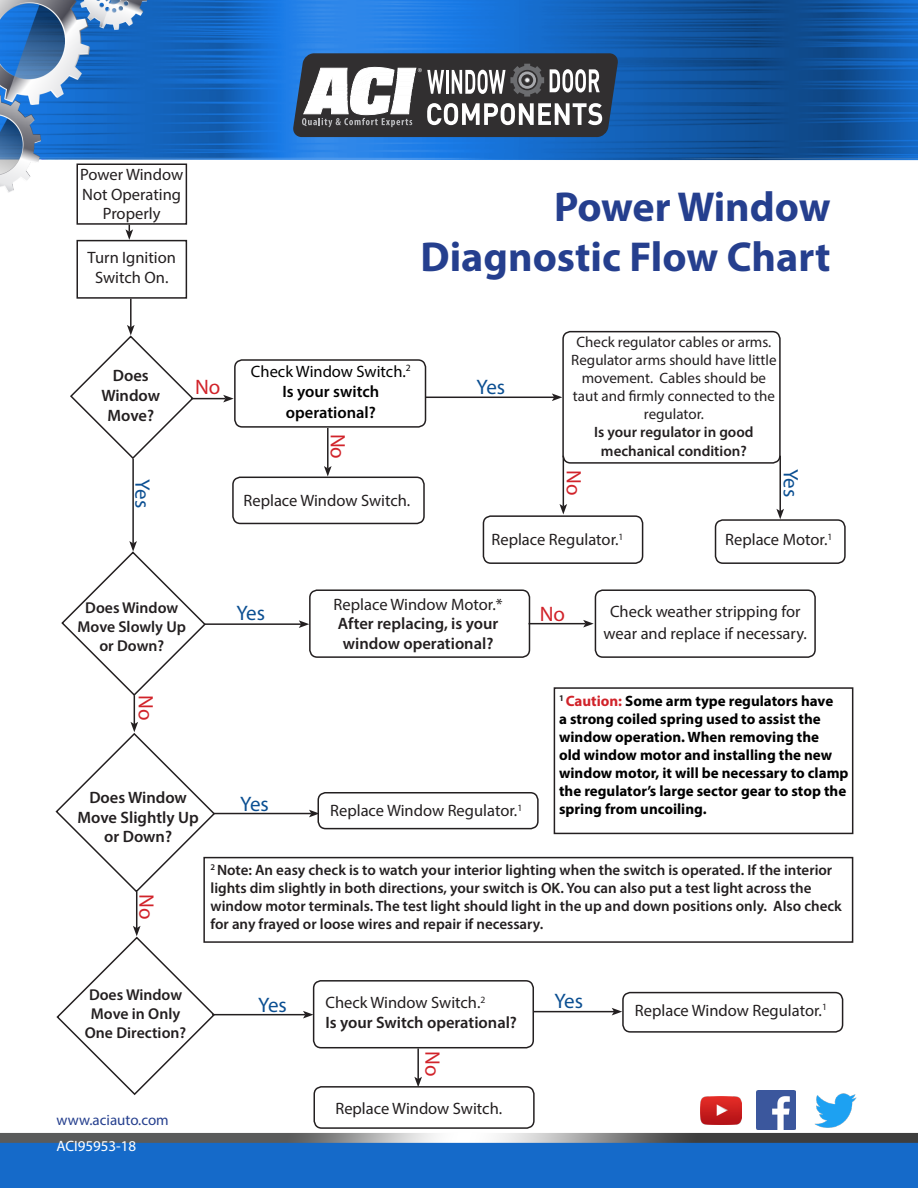
<style>
.page{position:relative;width:918px;height:1188px;background:#fff}
.page>*{position:absolute;margin:0;border:0;box-sizing:border-box;transform-origin:0 0}
.t1{font:700 42px "Myriad Pro";color:#253f8e}
.t2{font:21px "Myriad Pro";letter-spacing:-.04em;color:#0b4f92}
.t3{font:21px "Myriad Pro";color:#d1232a}
.t4{font:16.5px/19.8px "Myriad Pro";color:#231f20;text-align:center}
.t5{font:600 16.5px/19.8px "Myriad Pro";color:#231f20;text-align:center}
.t6{font:600 16.5px/21.6px "Myriad Pro";color:#000}
.t7{font:16.5px "Myriad Pro";color:#000}
.t8{font:600 15.75px/18.9px "Myriad Pro";color:#231f20;text-align:center}
.t9{font:600 15px/18px "Myriad Pro";color:#231f20;text-align:center}
.t10{font:700 15px/18px "Myriad Pro";color:#000}
.t11{font:15px/18px "Myriad Pro";color:#231f20;text-align:center}
.t12{font:15px "Myriad Pro";color:#253f8e}
.t13{font:15px "Myriad Pro";color:#fff}
.s1{color:#d1232a}
</style>
<div class="page">
<img style="left:0;top:0;width:918px;height:1188px">
<div style="left:76px;top:240px;width:111px;height:59px;border:2px solid #231f20"></div>
<div style="left:234px;top:359px;width:192px;height:69px;border:2px solid #231f20;border-radius:8px"></div>
<hr style="left:132px;top:459px;width:2px;height:84px;background:#231f20">
<div style="left:562px;top:331px;width:219px;height:133px;border:2px solid #231f20;border-radius:8px"></div>
<hr style="left:425px;top:397px;width:129px;height:1px;background:#231f20">
<svg style="left:552px;top:393px;width:10px;height:8px"></svg>
<hr style="left:779px;top:456px;width:2px;height:55px;background:#231f20">
<svg style="left:776px;top:509px;width:8px;height:10px"></svg>
<hr style="left:191px;top:398px;width:35px;height:1px;background:#231f20">
<svg style="left:223px;top:395px;width:11px;height:7px"></svg>
<div style="left:309px;top:589px;width:221px;height:69px;border:2px solid #231f20;border-radius:8px"></div>
<hr style="left:205px;top:623px;width:96px;height:2px;background:#231f20">
<svg style="left:299px;top:620px;width:10px;height:8px"></svg>
<hr style="left:529px;top:623px;width:57px;height:1px;background:#231f20">
<svg style="left:583px;top:620px;width:11px;height:8px"></svg>
<div style="left:76px;top:164px;width:111px;height:61px;border:2px solid #231f20"></div>
<svg style="left:125px;top:225px;width:8px;height:15px"></svg>
<hr style="left:214px;top:813px;width:97px;height:1px;background:#231f20">
<svg style="left:309px;top:810px;width:9px;height:7px"></svg>
<svg style="left:54px;top:541px;width:162px;height:353px"></svg>
<hr style="left:130px;top:299px;width:2px;height:28px;background:#231f20">
<svg style="left:69px;top:325px;width:126px;height:135px"></svg>
<hr style="left:136px;top:892px;width:1px;height:36px;background:#231f20">
<svg style="left:55px;top:926px;width:161px;height:170px"></svg>
<hr style="left:212px;top:1014px;width:93px;height:1px;background:#231f20">
<svg style="left:303px;top:1011px;width:10px;height:8px"></svg>
<hr style="left:534px;top:1011px;width:80px;height:1px;background:#231f20">
<svg style="left:612px;top:1008px;width:10px;height:7px"></svg>
<hr style="left:417px;top:1048px;width:2px;height:31px;background:#231f20">
<svg style="left:414px;top:1077px;width:8px;height:9px"></svg>
<div style="left:314px;top:1087px;width:220px;height:41px;background:#fff;border-radius:8px"></div>
<div style="left:314px;top:1086px;width:221px;height:43px;border:2px solid #231f20;border-radius:8px"></div>
<hr style="left:563px;top:456px;width:1px;height:50px;background:#231f20">
<svg style="left:559px;top:504px;width:8px;height:10px"></svg>
<div style="left:595px;top:589px;width:221px;height:69px;border:2px solid #231f20;border-radius:8px"></div>
<div style="left:715px;top:519px;width:131px;height:45px;border:2px solid #231f20;border-radius:8px"></div>
<div style="left:483px;top:515px;width:160px;height:49px;border:2px solid #231f20;border-radius:8px"></div>
<div style="left:318px;top:793px;width:220px;height:36px;background:#fff;border-radius:8px"></div>
<div style="left:318px;top:792px;width:221px;height:37px;border:2px solid #231f20;border-radius:8px"></div>
<div style="left:314px;top:981px;width:219px;height:67px;background:#fff;border-radius:8px"></div>
<div style="left:313px;top:980px;width:221px;height:68px;border:2px solid #231f20;border-radius:8px"></div>
<div style="left:623px;top:993px;width:220px;height:39px;background:#fff;border-radius:8px"></div>
<div style="left:622px;top:992px;width:221px;height:41px;border:2px solid #231f20;border-radius:8px"></div>
<div style="left:554px;top:688px;width:299px;height:145px;background:#fff"></div>
<div style="left:554px;top:687px;width:299px;height:147px;border:2px solid #231f20"></div>
<div style="left:204px;top:858px;width:649px;height:84px;background:#fff"></div>
<div style="left:203px;top:857px;width:650px;height:86px;border:2px solid #231f20"></div>
<hr style="left:327px;top:428px;width:2px;height:40px;background:#231f20">
<svg style="left:324px;top:466px;width:8px;height:11px"></svg>
<div style="left:232px;top:477px;width:193px;height:47px;border:2px solid #231f20;border-radius:8px"></div>
<svg style="left:293px;top:53px;width:326px;height:84px"></svg>
<img style="left:809px;top:1091px;width:52px;height:40px">
<img style="left:757px;top:1090px;width:39px;height:39px">
<img style="left:701px;top:1096px;width:41px;height:29px">
<p class="t4" style="left:80px;top:164px;width:104px">Power Window<br>Not Operating<br>Properly</p>
<p class="t4" style="left:88px;top:248px;width:90px">Turn Ignition<br>Switch On.</p>
<p class="t1" style="left:554px;top:179px;width:278px">Power Window</p>
<p class="t1" style="left:420px;top:230px;width:412px">Diagnostic Flow Chart</p>
<p class="t5" style="left:101px;top:365px;width:60px">Does<br>Window<br>Move?</p>
<p class="t2" style="left:156px;top:479px;width:30px;rotate:90deg">Yes</p>
<p class="t3" style="left:195px;top:374px;width:27px">No</p>
<p class="t7" style="left:251px;top:361px;width:161px">Check Window Switch.<sup>2</sup></p>
<p class="t6" style="left:283px;top:380px;width:98px">Is your switch operational?</p>
<p class="t3" style="left:351px;top:434px;width:27px;rotate:90deg">No</p>
<p class="t4" style="left:244px;top:490px;width:168px">Replace Window Switch.</p>
<p class="t2" style="left:477px;top:374px;width:30px">Yes</p>
<p class="t11" style="left:571px;top:332px;width:207px">Check regulator cables or arms.<br>Regulator arms should have little movement. Cables should be taut and firmly connected to the regulator.</p>
<p class="t9" style="left:594px;top:421px;width:161px;line-height:19.8px">Is your regulator in good mechanical condition?</p>
<p class="t3" style="left:587px;top:470px;width:27px;rotate:90deg">No</p>
<p class="t2" style="left:804px;top:469px;width:30px;rotate:90deg">Yes</p>
<p class="t4" style="left:491px;top:530px;width:134px">Replace Regulator.<sup>1</sup></p>
<p class="t4" style="left:725px;top:530px;width:109px">Replace Motor.<sup>1</sup></p>
<p class="t8" style="left:77px;top:598px;width:110px">Does Window<br>Move Slowly Up or Down?</p>
<p class="t4" style="left:334px;top:594px;width:171px">Replace Window Motor.*</p>
<p class="t5" style="left:338px;top:614px;width:162px">After replacing, is your window operational?</p>
<p class="t2" style="left:236px;top:600px;width:30px">Yes</p>
<p class="t3" style="left:540px;top:601px;width:27px">No</p>
<p class="t4" style="left:604px;top:601px;width:205px;line-height:21.6px">Check weather stripping for wear and replace if necessary.</p>
<p class="t3" style="left:159px;top:695px;width:27px;rotate:90deg">No</p>
<p class="t5" style="left:78px;top:787px;width:123px">Does Window<br>Move Slightly Up or Down?</p>
<p class="t2" style="left:240px;top:791px;width:30px">Yes</p>
<p class="t4" style="left:330px;top:800px;width:194px">Replace Window Regulator.<sup>1</sup></p>
<p class="t10" style="left:559px;top:692px;width:291px"><sup>1</sup> <span class="s1">Caution:</span> Some arm type regulators have<br>a strong coiled spring used to assist the window operation. When removing the<br>old window motor and installing the new window motor, it will be necessary to clamp the regulator’s large sector gear to stop the spring from uncoiling.</p>
<p class="t3" style="left:159px;top:894px;width:27px;rotate:90deg">No</p>
<p class="t9" style="left:211px;top:861px;width:633px;text-align:left"><sup>2</sup> Note: An easy check is to watch your interior lighting when the switch is operated. If the interior lights dim slightly in both directions, your switch is OK. You can also put a test light across the window motor terminals. The test light should light in the up and down positions only. Also check for any frayed or loose wires and repair if necessary.</p>
<p class="t8" style="left:85px;top:985px;width:103px">Does Window<br>Move in Only<br>One Direction?</p>
<p class="t2" style="left:258px;top:992px;width:30px">Yes</p>
<p class="t2" style="left:554px;top:988px;width:30px">Yes</p>
<p class="t4" style="left:326px;top:993px;width:161px">Check Window Switch.<sup>2</sup></p>
<p class="t5" style="left:326px;top:1012px;width:193px">Is your Switch operational?</p>
<p class="t12" style="left:57px;top:1111px;width:114px">www.aciauto.com</p>
<p class="t13" style="left:57px;top:1136px;width:81px">ACI95953-18</p>
<p class="t3" style="left:445px;top:1051px;width:27px;rotate:90deg">No</p>
<p class="t4" style="left:335px;top:1098px;width:168px">Replace Window Switch.</p>
<p class="t4" style="left:635px;top:1000px;width:194px">Replace Window Regulator.<sup>1</sup></p>
</div>
